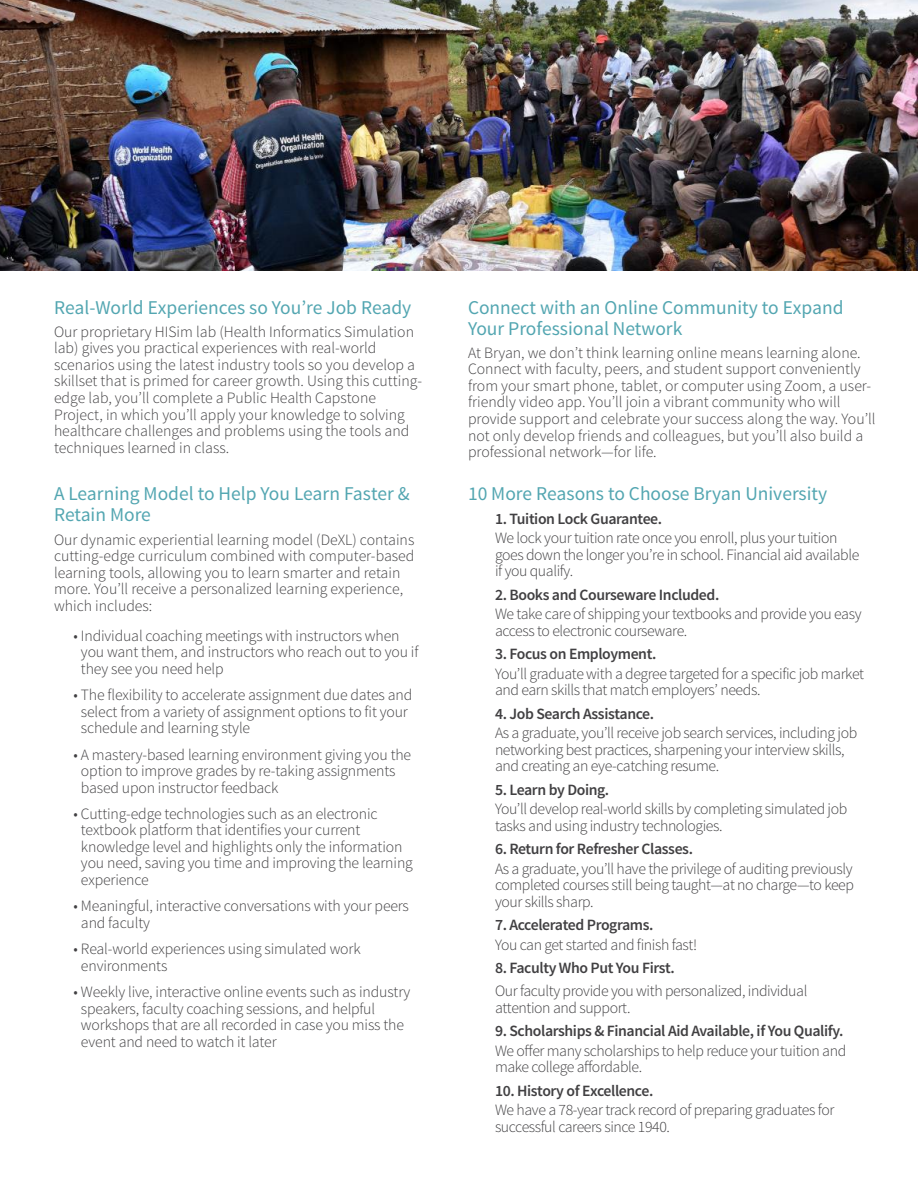
<style>
.page{position:relative;width:918px;height:1188px;background:#fff}
.page>*{position:absolute;margin:0;border:0;box-sizing:border-box;transform-origin:0 0}
.t1{font:19.5px/21px "Source Sans Pro";color:#53a6b1}
.t2{font:300 15.75px/16.5px "Source Sans Pro";letter-spacing:-.01em;color:#414042}
.t3{font:600 15.75px "Source Sans Pro";letter-spacing:-.025em;color:#414042}
</style>
<div class="page">
<img style="left:0;top:0;width:918px;height:270px">
<p class="t1" style="left:54px;top:297px;width:359px">Real-World Experiences so You’re Job Ready</p>
<p class="t2" style="left:54px;top:324px;width:370px">Our proprietary HISim lab (Health Informatics Simulation lab) gives you practical experiences with real-world scenarios using the latest industry tools so you develop a skillset that is primed for career growth. Using this cutting&shy;edge lab, you’ll complete a Public Health Capstone Project, in which you’ll apply your knowledge to solving healthcare challenges and problems using the tools and techniques learned in class.</p>
<p class="t1" style="left:54px;top:484px;width:357px">A Learning Model to Help You Learn Faster &amp;<br>Retain More</p>
<p class="t2" style="left:54px;top:531px;width:362px">Our dynamic experiential learning model (DeXL) contains cutting-edge curriculum combined with computer-based learning tools, allowing you to learn smarter and retain more. You’ll receive a personalized learning experience, which includes:</p>
<p class="t2" style="left:81px;top:627px;width:339px;text-indent:-7px">• Individual coaching meetings with instructors when you want them, and instructors who reach out to you if they see you need help</p>
<p class="t2" style="left:81px;top:687px;width:333px;text-indent:-7px">• The flexibility to accelerate assignment due dates and select from a variety of assignment options to fit your schedule and learning style</p>
<p class="t2" style="left:81px;top:746px;width:332px;text-indent:-7px">• A mastery-based learning environment giving you the option to improve grades by re-taking assignments based upon instructor feedback</p>
<p class="t2" style="left:81px;top:806px;width:333px;text-indent:-7px">• Cutting-edge technologies such as an electronic textbook platform that identifies your current knowledge level and highlights only the information you need, saving you time and improving the learning experience</p>
<p class="t2" style="left:81px;top:898px;width:330px;text-indent:-7px">• Meaningful, interactive conversations with your peers and faculty</p>
<p class="t2" style="left:81px;top:941px;width:281px;text-indent:-7px">• Real-world experiences using simulated work environments</p>
<p class="t2" style="left:81px;top:984px;width:331px;text-indent:-7px">• Weekly live, interactive online events such as industry speakers, faculty coaching sessions, and helpful workshops that are all recorded in case you miss the event and need to watch it later</p>
<p class="t1" style="left:468px;top:297px;width:377px">Connect with an Online Community to Expand<br>Your Professional Network</p>
<p class="t2" style="left:468px;top:345px;width:409px">At Bryan, we don’t think learning online means learning alone.<br>Connect with faculty, peers, and student support conveniently from your smart phone, tablet, or computer using Zoom, a user&shy;friendly video app. You’ll join a vibrant community who will provide support and celebrate your success along the way. You’ll not only develop friends and colleagues, but you’ll also build a professional network—for life.</p>
<p class="t1" style="left:468px;top:484px;width:361px">10 More Reasons to Choose Bryan University</p>
<p class="t3" style="left:495px;top:509px;width:169px">1. Tuition Lock Guarantee.</p>
<p class="t2" style="left:495px;top:530px;width:366px">We lock your tuition rate once you enroll, plus your tuition goes down the longer you’re in school. Financial aid available if you qualify.</p>
<p class="t3" style="left:495px;top:585px;width:226px">2. Books and Courseware Included.</p>
<p class="t2" style="left:495px;top:606px;width:368px">We take care of shipping your textbooks and provide you easy access to electronic courseware.</p>
<p class="t3" style="left:495px;top:644px;width:163px">3. Focus on Employment.</p>
<p class="t2" style="left:495px;top:666px;width:370px">You’ll graduate with a degree targeted for a specific job market and earn skills that match employers’ needs.</p>
<p class="t3" style="left:495px;top:704px;width:161px">4. Job Search Assistance.</p>
<p class="t2" style="left:495px;top:725px;width:364px">As a graduate, you’ll receive job search services, including job networking best practices, sharpening your interview skills, and creating an eye-catching resume.</p>
<p class="t3" style="left:495px;top:780px;width:116px">5. Learn by Doing.</p>
<p class="t2" style="left:495px;top:801px;width:354px">You’ll develop real-world skills by completing simulated job tasks and using industry technologies.</p>
<p class="t3" style="left:495px;top:839px;width:200px">6. Return for Refresher Classes.</p>
<p class="t2" style="left:495px;top:861px;width:361px;text-align:justify">As a graduate, you’ll have the privilege of auditing previously completed courses still being taught—at no charge—to keep your skills sharp.</p>
<p class="t3" style="left:495px;top:915px;width:160px">7. Accelerated Programs.</p>
<p class="t2" style="left:495px;top:937px;width:204px">You can get started and finish fast!</p>
<p class="t3" style="left:495px;top:958px;width:181px">8. Faculty Who Put You First.</p>
<p class="t2" style="left:495px;top:983px;width:314px">Our faculty provide you with personalized, individual attention and support.</p>
<p class="t3" style="left:495px;top:1021px;width:350px">9. Scholarships &amp; Financial Aid Available, if You Qualify.</p>
<p class="t2" style="left:495px;top:1043px;width:353px">We offer many scholarships to help reduce your tuition and make college affordable.</p>
<p class="t3" style="left:495px;top:1080px;width:160px">10. History of Excellence.</p>
<p class="t2" style="left:495px;top:1102px;width:341px">We have a 78-year track record of preparing graduates for successful careers since 1940.</p>
</div>
